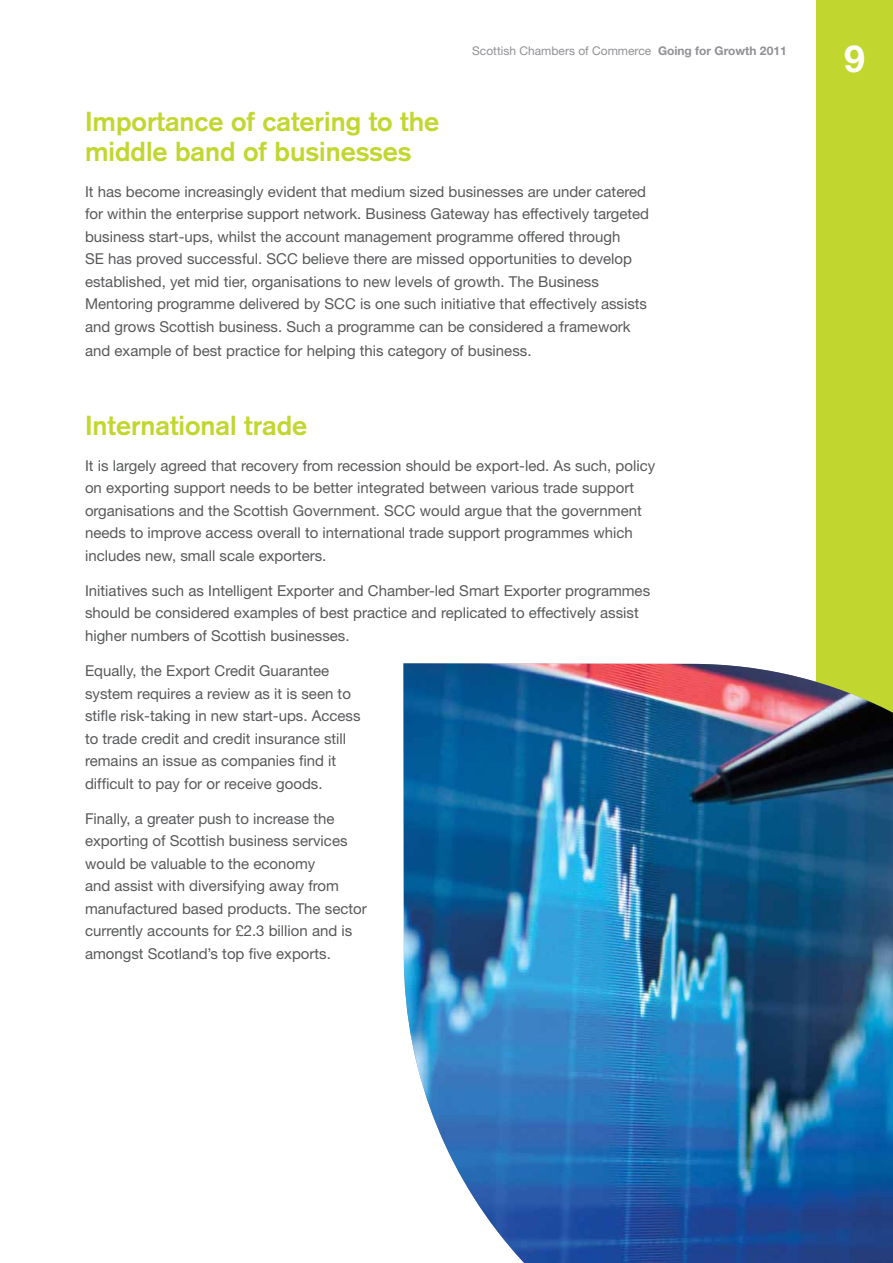
<style>
.page{position:relative;width:893px;height:1263px;background:#fff}
.page>*{position:absolute;margin:0;border:0;box-sizing:border-box;transform-origin:0 0}
.t1{font:700 37.5px "Helvetica Neue";color:#fff}
.t2{font:700 27px/30px "Akzidenz Grotesk";color:#c1d72f}
.t3{font:15px/22.5px "Helvetica Neue";color:#58595b}
.t4{font:12px "Helvetica Neue";color:#919195}
.s1{font-weight:700}
</style>
<div class="page">
<div style="left:816px;top:0;width:77px;height:1263px;background:#c1d72f"></div>
<img style="left:403px;top:663px;width:490px;height:600px">
<p class="t4" style="left:472px;top:43px;width:316px">Scottish Chambers of Commerce <span class="s1">Going for Growth 2011</span></p>
<h1 class="t1" style="left:844px;top:35px;width:22px">9</h1>
<h2 class="t2" style="left:85px;top:107px;width:356px">Importance of catering to the middle band of businesses</h2>
<p class="t3" style="left:85px;top:180px;width:566px">It has become increasingly evident that medium sized businesses are under catered for within the enterprise support network. Business Gateway has effectively targeted business start-ups, whilst the account management programme offered through<br>SE has proved successful. SCC believe there are missed opportunities to develop established, yet mid tier, organisations to new levels of growth. The Business Mentoring programme delivered by SCC is one such initiative that effectively assists and grows Scottish business. Such a programme can be considered a framework</p>
<p class="t3" style="left:85px;top:339px;width:448px">and example of best practice for helping this category of business.</p>
<h2 class="t2" style="left:85px;top:411px;width:224px">International trade</h2>
<p class="t3" style="left:85px;top:454px;width:572px">It is largely agreed that recovery from recession should be export-led. As such, policy on exporting support needs to be better integrated between various trade support organisations and the Scottish Government. SCC would argue that the government needs to improve access overall to international trade support programmes which includes new, small scale exporters.</p>
<p class="t3" style="left:85px;top:579px;width:567px">Initiatives such as Intelligent Exporter and Chamber-led Smart Exporter programmes should be considered examples of best practice and replicated to effectively assist higher numbers of Scottish businesses.</p>
<p class="t3" style="left:85px;top:659px;width:277px">Equally, the Export Credit Guarantee system requires a review as it is seen to stifle risk-taking in new start-ups. Access to trade credit and credit insurance still remains an issue as companies find it difficult to pay for or receive goods.</p>
<p class="t3" style="left:85px;top:807px;width:283px">Finally, a greater push to increase the exporting of Scottish business services would be valuable to the economy<br>and assist with diversifying away from manufactured based products. The sector currently accounts for £2.3 billion and is amongst Scotland’s top five exports.</p>
</div>
